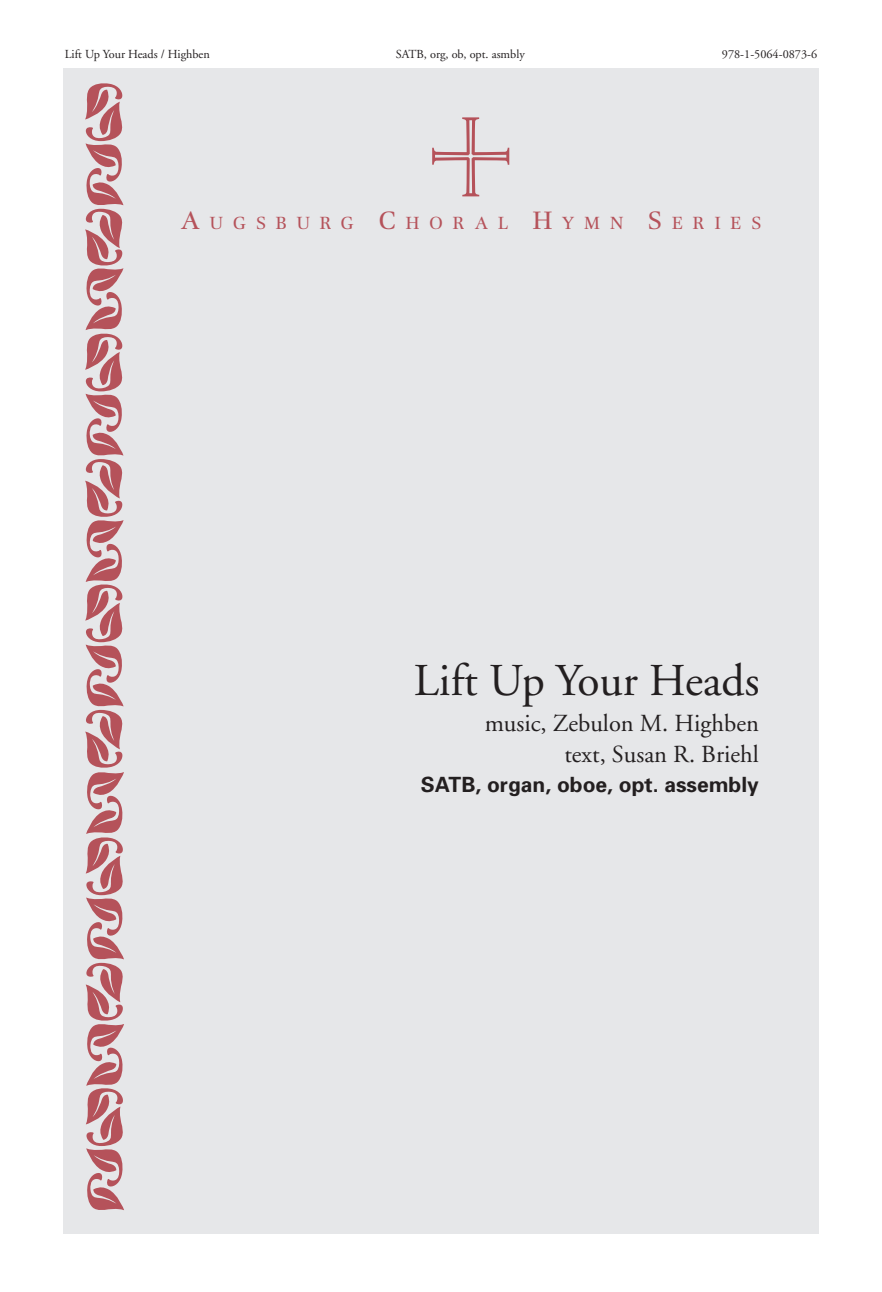
<style>
.page{position:relative;width:882px;height:1292px;background:#fff}
.page>*{position:absolute;margin:0;border:0;box-sizing:border-box;transform-origin:0 0}
.t1{font:45.5px "Adobe Garamond";color:#231f20}
.t2{font:24.5px/31.3px "Adobe Garamond";color:#231f20;text-align:right}
.t3{font:700 21px "Univers";color:#231f20}
.t4{font:17.15px "DTL Unico TOT";letter-spacing:.57em;color:#b5525a}
.t5{font:12.25px "Adobe Garamond";color:#231f20}
.s1{font-size:24.5px}
</style>
<div class="page">
<div style="left:63px;top:68px;width:756px;height:1166px;background:#e6e7e9"></div>
<svg style="left:432px;top:117px;width:77px;height:79px"></svg>
<svg style="left:85px;top:83px;width:39px;height:1127px"></svg>
<p class="t5" style="left:65px;top:48px;width:147px">Lift Up Your Heads / Highben</p>
<p class="t5" style="left:396px;top:48px;width:131px">SATB, org, ob, opt. asmbly</p>
<p class="t5" style="left:722px;top:48px;width:97px">978-1-5064-0873-6</p>
<h3 class="t4" style="left:181px;top:213px;width:582px"><span class="s1">A</span>UGSBURG <span class="s1">C</span>HORAL <span class="s1">H</span>YMN <span class="s1">S</span>ERIES</h3>
<h1 class="t1" style="left:414px;top:656px;width:347px">Lift Up Your Heads</h1>
<h2 class="t2" style="left:485px;top:708px;width:276px">music, Zebulon M. Highben text, Susan R. Briehl</h2>
<h3 class="t3" style="left:421px;top:771px;width:339px">SATB, organ, oboe, opt. assembly</h3>
</div>
